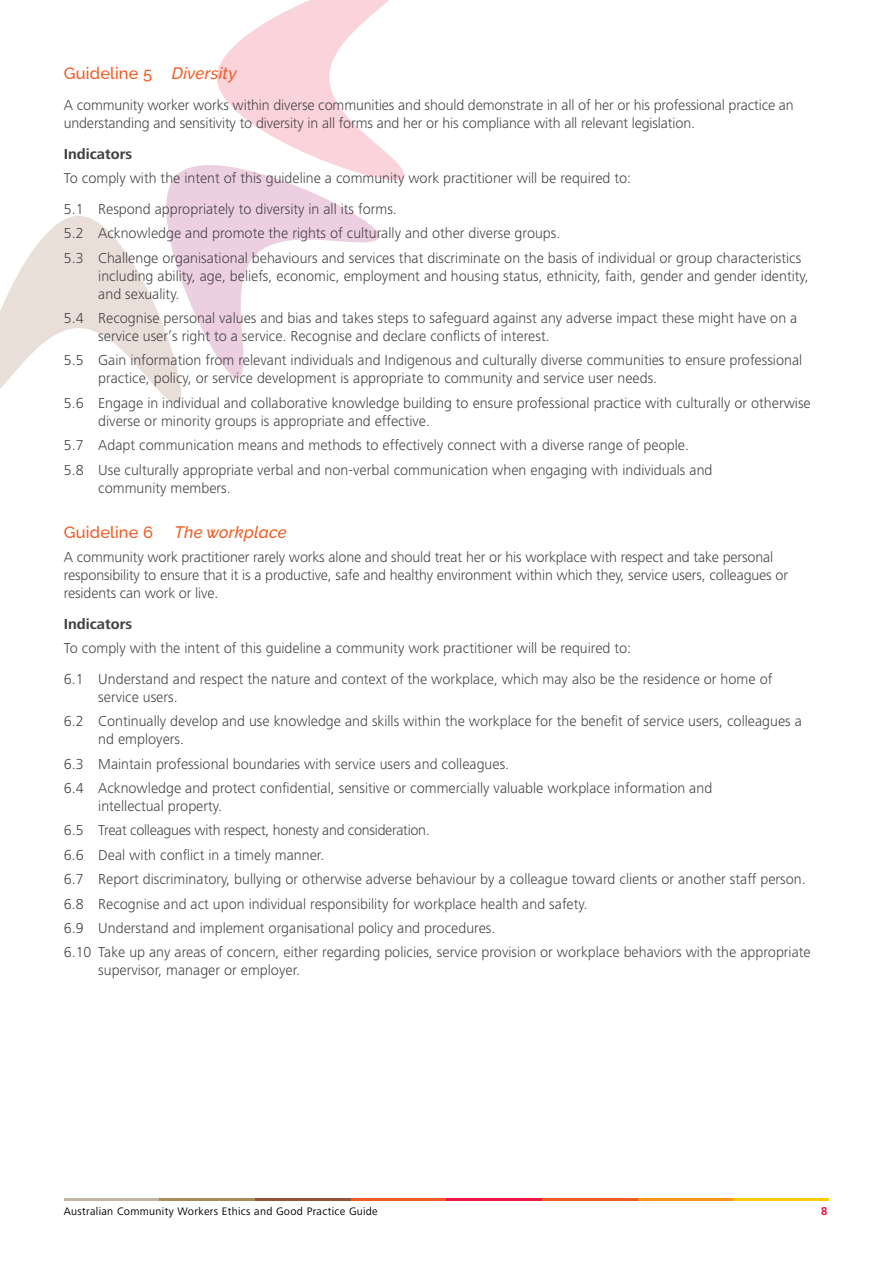
<style>
.page{position:relative;width:893px;height:1263px;background:#fff}
.page>*{position:absolute;margin:0;border:0;box-sizing:border-box;transform-origin:0 0}
.t1{font:500 16.5px "Raleway";letter-spacing:.01em;color:#f15a22}
.t2{font:italic 500 16.5px "Raleway";letter-spacing:.01em;color:#f15a22}
.t3{font:300 15px/24.3px "Frutiger Next LT";color:#414042}
.t4{font:700 15px "Frutiger Next LT";color:#414042}
.t5{font:11.25px "Frutiger Next LT";letter-spacing:.025em;color:#000}
.t6{font:700 11.25px "Frutiger";color:#ed1846}
.s1{font-style:italic}
</style>
<div class="page">
<svg style="left:0;top:0;width:405px;height:403px"></svg>
<hr style="left:64px;top:1198px;width:95px;height:2px;background:#c3b89f">
<hr style="left:159px;top:1198px;width:96px;height:2px;background:#a98a5b">
<hr style="left:255px;top:1198px;width:96px;height:2px;background:#955436">
<hr style="left:351px;top:1198px;width:95px;height:2px;background:#f15a22">
<hr style="left:446px;top:1198px;width:96px;height:2px;background:#ed1846">
<hr style="left:542px;top:1198px;width:96px;height:2px;background:#f15a22">
<hr style="left:638px;top:1198px;width:95px;height:2px;background:#f7941e">
<hr style="left:733px;top:1198px;width:96px;height:2px;background:#ffcb05">
<p class="t1" style="left:64px;top:64px;width:174px">Guideline 5 <span class="s1">Diversity</span></p>
<p class="t3" style="left:64px;top:96px;width:731px;line-height:18px">A community worker works within diverse communities and should demonstrate in all of her or his professional practice an understanding and sensitivity to diversity in all forms and her or his compliance with all relevant legislation.</p>
<p class="t4" style="left:64px;top:145px;width:70px">Indicators</p>
<p class="t3" style="left:64px;top:163px;width:569px;line-height:30.8px">To comply with the intent of this guideline a community work practitioner will be required to:<br>5.1 Respond appropriately to diversity in all its forms.</p>
<p class="t3" style="left:64px;top:221px;width:739px">5.2 Acknowledge and promote the rights of culturally and other diverse groups.<br>5.3 Challenge organisational behaviours and services that discriminate on the basis of individual or group characteristics</p>
<p class="t3" style="left:98px;top:267px;width:712px;line-height:18px">including ability, age, beliefs, economic, employment and housing status, ethnicity, faith, gender and gender identity, and sexuality.</p>
<p class="t3" style="left:98px;top:309px;width:701px;line-height:18px;text-indent:-34px">5.4 Recognise personal values and bias and takes steps to safeguard against any adverse impact these might have on a service user’s right to a service. Recognise and declare conflicts of interest.</p>
<p class="t3" style="left:98px;top:351px;width:705px;line-height:18px;text-indent:-34px">5.5 Gain information from relevant individuals and Indigenous and culturally diverse communities to ensure professional practice, policy, or service development is appropriate to community and service user needs.</p>
<p class="t3" style="left:98px;top:394px;width:714px;line-height:18px;text-indent:-34px">5.6 Engage in individual and collaborative knowledge building to ensure professional practice with culturally or otherwise diverse or minority groups is appropriate and effective.</p>
<p class="t3" style="left:64px;top:433px;width:650px">5.7 Adapt communication means and methods to effectively connect with a diverse range of people.<br>5.8 Use culturally appropriate verbal and non-verbal communication when engaging with individuals and</p>
<p class="t3" style="left:98px;top:475px;width:134px">community members.</p>
<p class="t1" style="left:64px;top:522px;width:91px">Guideline 6</p>
<p class="t2" style="left:174px;top:522px;width:114px">The workplace</p>
<p class="t3" style="left:64px;top:548px;width:726px;line-height:18px">A community work practitioner rarely works alone and should treat her or his workplace with respect and take personal responsibility to ensure that it is a productive, safe and healthy environment within which they, service users, colleagues or residents can work or live.</p>
<p class="t4" style="left:64px;top:615px;width:70px">Indicators</p>
<p class="t3" style="left:64px;top:633px;width:710px;line-height:30.8px">To comply with the intent of this guideline a community work practitioner will be required to:<br>6.1 Understand and respect the nature and context of the workplace, which may also be the residence or home of</p>
<p class="t3" style="left:64px;top:685px;width:740px;text-indent:34px">service users.<br>6.2 Continually develop and use knowledge and skills within the workplace for the benefit of service users, colleagues a</p>
<p class="t3" style="left:64px;top:727px;width:650px;text-indent:34px">nd employers.<br>6.3 Maintain professional boundaries with service users and colleagues.<br>6.4 Acknowledge and protect confidential, sensitive or commercially valuable workplace information and</p>
<p class="t3" style="left:64px;top:794px;width:748px;text-indent:34px">intellectual property.<br>6.5 Treat colleagues with respect, honesty and consideration.<br>6.6 Deal with conflict in a timely manner.<br>6.7 Report discriminatory, bullying or otherwise adverse behaviour by a colleague toward clients or another staff person.<br>6.8 Recognise and act upon individual responsibility for workplace health and safety.<br>6.9 Understand and implement organisational policy and procedures.<br>6.10 Take up any areas of concern, either regarding policies, service provision or workplace behaviors with the appropriate</p>
<p class="t3" style="left:98px;top:958px;width:203px">supervisor, manager or employer.</p>
<p class="t5" style="left:64px;top:1204px;width:316px">Australian Community Workers Ethics and Good Practice Guide</p>
<p class="t6" style="left:821px;top:1204px;width:8px">8</p>
</div>
